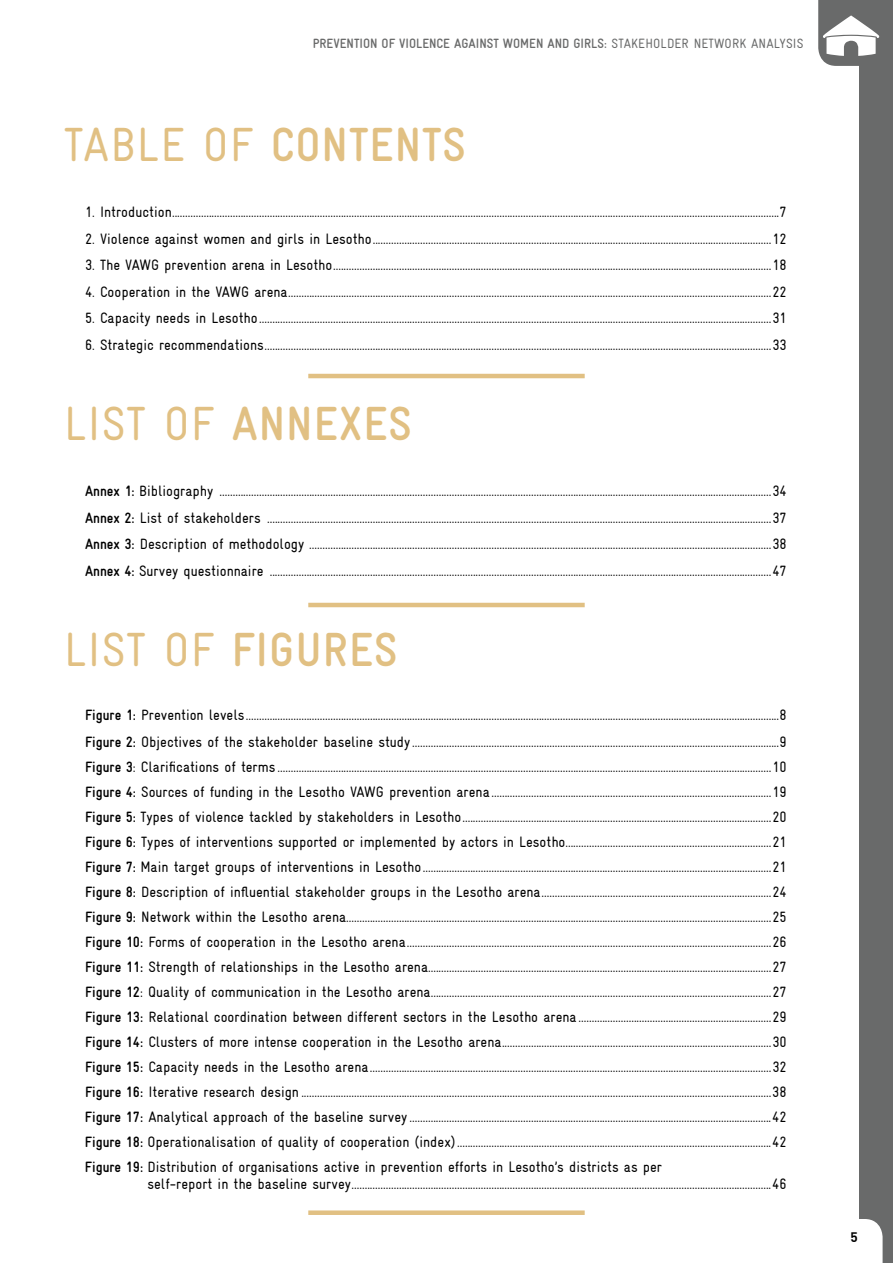
<style>
.page{position:relative;width:893px;height:1263px;background:#fff}
.page>*{position:absolute;margin:0;border:0;box-sizing:border-box;transform-origin:0 0}
.t1{font:700 condensed 48px "GIZ Gravur Pro";letter-spacing:.02em;color:#e1c083}
.t2{font:condensed 15px/25px "GIZ Gravur TT";color:#000;text-align:justify}
.t3{font:700 condensed 13.5px "GIZ Gravur TT";color:#696a6a}
.t4{font:13.5px "DIN Bold";color:#000}
.s1{font-family:"GIZ Gravur Pro";font-weight:400}
.s2{font-weight:400}
.s3{font-family:"GIZ Gravur Pro";font-weight:700}
</style>
<div class="page">
<hr style="left:308px;top:374px;width:277px;height:4px;background:#e1c083">
<hr style="left:308px;top:603px;width:277px;height:4px;background:#e1c083">
<div style="left:308px;top:1210px;width:277px;height:5px;background:#e1c083"></div>
<div style="left:859px;top:0;width:34px;height:1263px;background:#696a6a"></div>
<svg style="left:859px;top:1219px;width:24px;height:44px"></svg>
<svg style="left:818px;top:0;width:62px;height:66px"></svg>
<p class="t3" style="left:313px;top:35px;width:492px">PREVENTION OF VIOLENCE AGAINST WOMEN AND GIRLS: <span class="s1">STAKEHOLDER NETWORK ANALYSIS</span></p>
<h1 class="t1" style="left:64px;top:117px;width:404px"><span class="s2">TABLE OF</span> CONTENTS</h1>
<p class="t2" style="left:85px;top:200px;width:703px">1. Introduction......................................................................................................................................................................................................................................7</p>
<p class="t2" style="left:85px;top:226px;width:703px">2. Violence against women and girls in Lesotho.......................................................................................................................................................12</p>
<p class="t2" style="left:85px;top:253px;width:703px">3. The VAWG prevention arena in Lesotho......................................................................................................................................................................18</p>
<p class="t2" style="left:85px;top:279px;width:703px">4. Cooperation in the VAWG arena.......................................................................................................................................................................................22</p>
<p class="t2" style="left:85px;top:306px;width:703px">5. Capacity needs in Lesotho..................................................................................................................................................................................................31</p>
<p class="t2" style="left:85px;top:332px;width:703px">6. Strategic recommendations................................................................................................................................................................................................33</p>
<h1 class="t1" style="left:64px;top:396px;width:349px"><span class="s2">LIST OF</span> ANNEXES</h1>
<p class="t2" style="left:85px;top:478px;width:703px;line-height:26.5px"><span class="s3">Annex 1:</span> Bibliography .................................................................................................................................................................................................................34<br><span class="s3">Annex 2:</span> List of stakeholders ...............................................................................................................................................................................................37<br><span class="s3">Annex 3:</span> Description of methodology ...............................................................................................................................................................................38<br><span class="s3">Annex 4:</span> Survey questionnaire ..............................................................................................................................................................................................47</p>
<h1 class="t1" style="left:64px;top:622px;width:335px"><span class="s2">LIST OF</span> FIGURES</h1>
<p class="t2" style="left:85px;top:702px;width:703px;line-height:26.5px"><span class="s3">Figure 1:</span> Prevention levels..........................................................................................................................................................................................................8<br><span class="s3">Figure 2:</span> Objectives of the stakeholder baseline study ...........................................................................................................................................9</p>
<p class="t2" style="left:85px;top:754px;width:703px"><span class="s3">Figure 3</span>: Clarifications of terms ...........................................................................................................................................................................................10<br><span class="s3">Figure 4:</span> Sources of funding in the Lesotho VAWG prevention arena..........................................................................................................19<br><span class="s3">Figure 5:</span> Types of violence tackled by stakeholders in Lesotho.....................................................................................................................20<br><span class="s3">Figure 6:</span> Types of interventions supported or implemented by actors in Lesotho..............................................................................21<br><span class="s3">Figure 7:</span> Main target groups of interventions in Lesotho....................................................................................................................................21<br><span class="s3">Figure 8:</span> Description of influential stakeholder groups in the Lesotho arena.......................................................................................24<br><span class="s3">Figure 9:</span> Network within the Lesotho arena.................................................................................................................................................................25<br><span class="s3">Figure 10:</span> Forms of cooperation in the Lesotho arena..........................................................................................................................................26<br><span class="s3">Figure 11:</span> Strength of relationships in the Lesotho arena..................................................................................................................................27<br><span class="s3">Figure 12</span>: Quality of communication in the Lesotho arena.................................................................................................................................27<br><span class="s3">Figure 13:</span> Relational coordination between different sectors in the Lesotho arena .........................................................................29<br><span class="s3">Figure 14:</span> Clusters of more intense cooperation in the Lesotho arena......................................................................................................30<br><span class="s3">Figure 15:</span> Capacity needs in the Lesotho arena........................................................................................................................................................32<br><span class="s3">Figure 16:</span> Iterative research design ..................................................................................................................................................................................38<br><span class="s3">Figure 17:</span> Analytical approach of the baseline survey .........................................................................................................................................42<br><span class="s3">Figure 18:</span> Operationalisation of quality of cooperation (index).......................................................................................................................42<br><span class="s3">Figure 19:</span> Distribution of organisations active in prevention efforts in Lesotho’s districts as per</p>
<p class="t2" style="left:148px;top:1171px;width:641px">self-report in the baseline survey...............................................................................................................................................................46</p>
<p class="t4" style="left:851px;top:1228px;width:9px">5</p>
</div>
